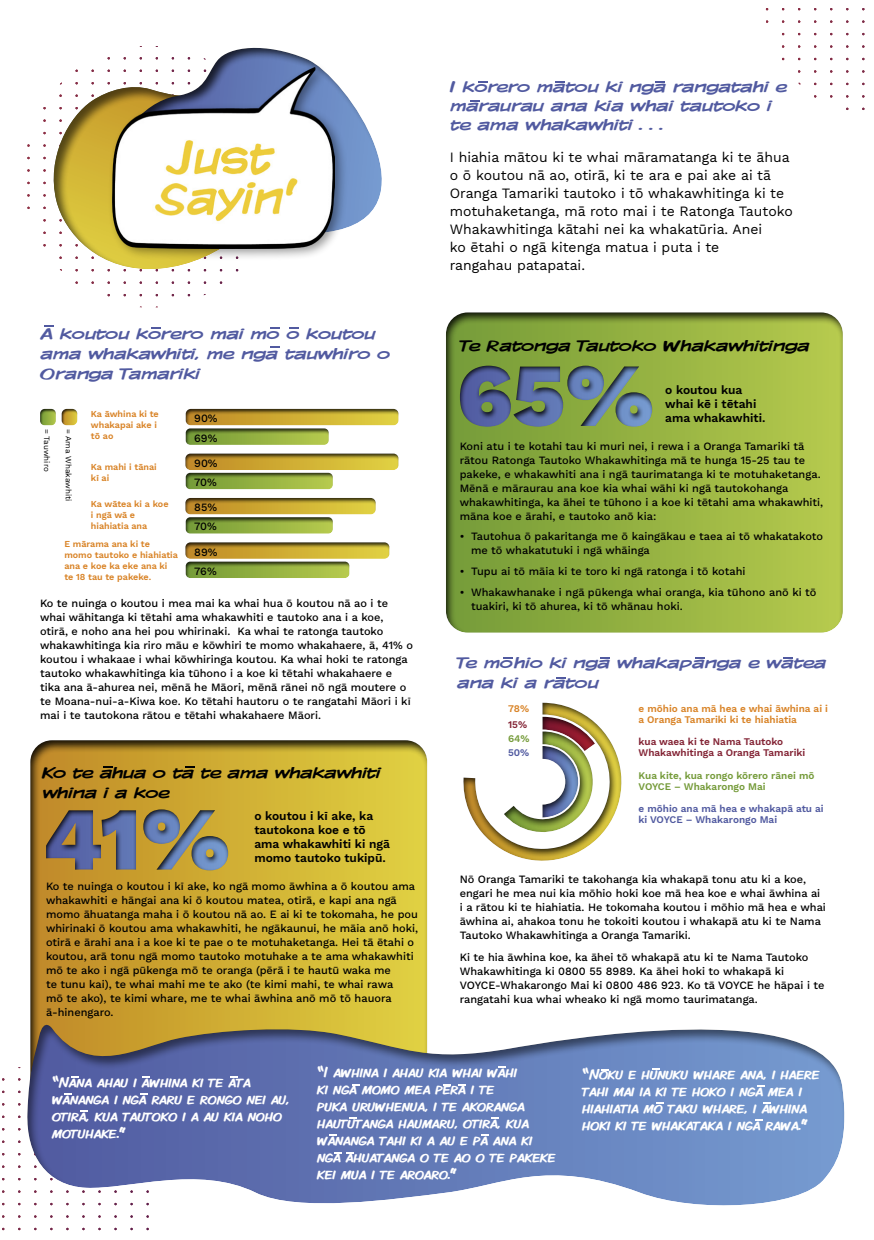
<style>
.page{position:relative;width:874px;height:1240px;background:#fff}
.page>*{position:absolute;margin:0;border:0;box-sizing:border-box;transform-origin:0 0}
.t1{font:16px/20px "Komika Display Wide";color:#515aa0}
.t2{font:16px/20px "Komika Display Wide";letter-spacing:-.01em;color:#000}
.t3{font:15px/17px "Komika Display Kaps";color:#fff}
.t4{font:14px/18px "Work Sans";color:#000}
.t5{font:12px/14px "Work Sans";color:#000}
.t6{font:11px/14px "Work Sans";color:#000}
.t7{font:10px/11px "Work Sans";color:#d98428}
.t8{font:10px/11px "Work Sans";color:#832435}
.t9{font:10px/11px "Work Sans";color:#759b3a}
.t10{font:10px/11px "Work Sans";color:#515aa0}
.t11{font:9px/11px "Work Sans";color:#d98428}
.t12{font:8px "Work Sans";color:#000}
</style>
<div class="page">
<div style="left:438px;top:306px;width:414px;height:327px;background:#000;opacity:.9"></div>
<div style="left:22px;top:734px;width:414px;height:366px;background:#000;opacity:.9"></div>
<svg style="left:27px;top:57px;width:212px;height:250px"></svg>
<div style="left:19px;top:1017px;width:834px;height:189px;background:#000;opacity:.5"></div>
<svg style="left:109px;top:46px;width:273px;height:181px"></svg>
<div style="left:108px;top:63px;width:240px;height:198px;background:#000;opacity:.4"></div>
<img style="left:113px;top:68px;width:221px;height:180px">
<div style="left:452px;top:358px;width:208px;height:69px;background:#000;opacity:.9"></div>
<div style="left:37px;top:802px;width:200px;height:69px;background:#000;opacity:.9"></div>
<div style="left:176px;top:402px;width:231px;height:24px;background:#000;opacity:.8"></div>
<div style="left:176px;top:421px;width:161px;height:24px;background:#000;opacity:.8"></div>
<div style="left:176px;top:466px;width:165px;height:24px;background:#000;opacity:.8"></div>
<div style="left:176px;top:510px;width:165px;height:24px;background:#000;opacity:.8"></div>
<div style="left:176px;top:554px;width:182px;height:24px;background:#000;opacity:.8"></div>
<div style="left:176px;top:446px;width:231px;height:24px;background:#000;opacity:.8"></div>
<div style="left:176px;top:491px;width:208px;height:24px;background:#000;opacity:.8"></div>
<div style="left:176px;top:535px;width:222px;height:24px;background:#000;opacity:.8"></div>
<div style="left:52px;top:402px;width:34px;height:24px;background:#000;opacity:.8"></div>
<div style="left:31px;top:402px;width:33px;height:24px;background:#000;opacity:.8"></div>
<svg style="left:463px;top:703px;width:159px;height:158px"></svg>
<div style="left:533px;top:710px;width:71px;height:42px;background:#000;opacity:.8"></div>
<svg style="left:478px;top:81px;width:9px;height:2px"></svg>
<svg style="left:470px;top:100px;width:9px;height:2px"></svg>
<svg style="left:556px;top:81px;width:9px;height:2px"></svg>
<svg style="left:656px;top:81px;width:9px;height:2px"></svg>
<svg style="left:103px;top:766px;width:10px;height:2px"></svg>
<svg style="left:349px;top:1117px;width:7px;height:2px"></svg>
<svg style="left:330px;top:1134px;width:7px;height:2px"></svg>
<svg style="left:482px;top:1134px;width:7px;height:2px"></svg>
<svg style="left:492px;top:1117px;width:7px;height:2px"></svg>
<svg style="left:66px;top:1077px;width:18px;height:4px"></svg>
<svg style="left:65px;top:1091px;width:7px;height:4px"></svg>
<svg style="left:80px;top:1103px;width:7px;height:15px"></svg>
<svg style="left:185px;top:766px;width:9px;height:2px"></svg>
<svg style="left:503px;top:657px;width:9px;height:2px"></svg>
<svg style="left:601px;top:657px;width:9px;height:2px"></svg>
<svg style="left:695px;top:657px;width:9px;height:2px"></svg>
<svg style="left:784px;top:657px;width:9px;height:2px"></svg>
<h1 class="t1" style="left:40px;top:323px;width:351px">A koutou korero mai mo o koutou ama whakawhiti, me nga tauwhiro o<br>Oranga Tamariki</h1>
<h1 class="t1" style="left:450px;top:77px;width:338px;line-height:19px">I korero matou ki nga rangatahi e maraurau ana kia whai tautoko i te ama whakawhiti . . .</h1>
<p class="t4" style="left:450px;top:148px;width:345px">I hiahia mātou ki te whai māramatanga ki te āhua o ō koutou nā ao, otirā, ki te ara e pai ake ai tā Oranga Tamariki tautoko i tō whakawhitinga ki te motuhaketanga, mā roto mai i te Ratonga Tautoko Whakawhitinga kātahi nei ka whakatūria. Anei<br>ko ētahi o ngā kitenga matua i puta i te<br>rangahau patapatai.</p>
<h1 class="t2" style="left:460px;top:335px;width:351px">Te Ratonga Tautoko Whakawhitinga</h1>
<p class="t5" style="left:665px;top:382px;width:93px">o koutou kua whai kē i tētahi</p>
<p class="t11" style="left:91px;top:408px;width:69px">Ka āwhina ki te whakapai ake i tō ao</p>
<p class="t11" style="left:91px;top:461px;width:67px">Ka mahi i tānai kī ai</p>
<p class="t11" style="left:91px;top:499px;width:79px">Ka wātea ki a koe i ngā wā e hiahiatia ana</p>
<p class="t11" style="left:64px;top:538px;width:115px">E mārama ana ki te momo tautoko e hiahiatia ana e koe ka eke ana ki te 18 tau te pakeke.</p>
<p class="t6" style="left:194px;top:411px;width:25px">90%</p>
<p class="t5" style="left:665px;top:410px;width:102px">ama whakawhiti.</p>
<p class="t6" style="left:194px;top:456px;width:25px">90%</p>
<p class="t6" style="left:194px;top:500px;width:24px">85%</p>
<p class="t6" style="left:194px;top:544px;width:25px">89%</p>
<p class="t12" style="left:53px;top:429px;width:44px;rotate:90deg">= Tauwhiro</p>
<p class="t12" style="left:75px;top:429px;width:74px;rotate:90deg">= Ama Whakawhiti</p>
<p class="t6" style="left:194px;top:430px;width:25px">69%</p>
<p class="t6" style="left:194px;top:475px;width:24px">70%</p>
<p class="t6" style="left:194px;top:519px;width:24px">70%</p>
<p class="t6" style="left:194px;top:564px;width:24px">76%</p>
<p class="t6" style="left:460px;top:439px;width:365px">Koni atu i te kotahi tau ki muri nei, i rewa i a Oranga Tamariki tā rātou Ratonga Tautoko Whakawhitinga mā te hunga 15-25 tau te pakeke, e whakawhiti ana i ngā taurimatanga ki te motuhaketanga.<br>Mēnā e māraurau ana koe kia whai wāhi ki ngā tautokohanga whakawhitinga, ka āhei te tūhono i a koe ki tētahi ama whakawhiti, māna koe e ārahi, e tautoko anō kia:</p>
<p class="t6" style="left:471px;top:528px;width:354px;text-indent:-11px">• Tautohua ō pakaritanga me ō kaingākau e taea ai tō whakatakoto me tō whakatutuki i ngā whāinga</p>
<p class="t6" style="left:460px;top:563px;width:287px">• Tupu ai tō māia ki te toro ki ngā ratonga i tō kotahi</p>
<p class="t6" style="left:471px;top:585px;width:347px;text-indent:-11px">• Whakawhanake i ngā pūkenga whai oranga, kia tūhono anō ki tō tuakiri, ki tō ahurea, ki tō whānau hoki.</p>
<p class="t6" style="left:40px;top:596px;width:374px">Ko te nuinga o koutou i mea mai ka whai hua ō koutou nā ao i te whai wāhitanga ki tētahi ama whakawhiti e tautoko ana i a koe, otirā, e noho ana hei pou whirinaki. Ka whai te ratonga tautoko whakawhitinga kia riro māu e kōwhiri te momo whakahaere, ā, 41% o koutou i whakaae i whai kōwhiringa koutou. Ka whai hoki te ratonga tautoko whakawhitinga kia tūhono i a koe ki tētahi whakahaere e tika ana ā-ahurea nei, mēnā he Māori, mēnā rānei nō ngā moutere o te Moana-nui-a-Kiwa koe. Ko tētahi hautoru o te rangatahi Māori i kī mai i te tautokona rātou e tētahi whakahaere Māori.</p>
<h1 class="t1" style="left:457px;top:652px;width:371px">Te mohio ki nga whakapanga e watea ana ki a ratou</h1>
<p class="t7" style="left:639px;top:703px;width:191px">e mōhio ana mā hea e whai āwhina ai i a Oranga Tamariki ki te hiahiatia</p>
<p class="t8" style="left:639px;top:736px;width:168px">kua waea ki te Nama Tautoko<br>Whakawhitinga a Oranga Tamariki</p>
<p class="t9" style="left:639px;top:769px;width:177px">Kua kite, kua rongo kōrero rānei mō<br>VOYCE – Whakarongo Mai</p>
<p class="t10" style="left:639px;top:803px;width:187px">e mōhio ana mā hea e whakapā atu ai ki VOYCE – Whakarongo Mai</p>
<p class="t7" style="left:508px;top:703px;width:23px">78%</p>
<p class="t8" style="left:508px;top:719px;width:21px">15%</p>
<p class="t9" style="left:508px;top:732px;width:23px">64%</p>
<p class="t10" style="left:508px;top:747px;width:23px">50%</p>
<h1 class="t2" style="left:42px;top:762px;width:340px">Ko te ahua o ta te ama whakawhiti whina i a koe</h1>
<p class="t5" style="left:254px;top:809px;width:137px">o koutou i kī ake, ka tautokona koe e tō ama whakawhiti ki ngā momo tautoko tukipū.</p>
<p class="t6" style="left:46px;top:879px;width:374px">Ko te nuinga o koutou i kī ake, ko ngā momo āwhina a ō koutou ama whakawhiti e hāngai ana ki ō koutou matea, otirā, e kapi ana ngā momo āhuatanga maha i ō koutou nā ao. E ai ki te tokomaha, he pou whirinaki ō koutou ama whakawhiti, he ngākaunui, he māia anō hoki, otirā e ārahi ana i a koe ki te pae o te motuhaketanga. Hei tā ētahi o koutou, arā tonu ngā momo tautoko motuhake a te ama whakawhiti mō te ako i ngā pūkenga mō te oranga (pērā i te hautū waka me<br>te tunu kai), te whai mahi me te ako (te kimi mahi, te whai rawa<br>mō te ako), te kimi whare, me te whai āwhina anō mō tō hauora ā-hinengaro.</p>
<p class="t6" style="left:460px;top:872px;width:368px">Nō Oranga Tamariki te takohanga kia whakapā tonu atu ki a koe, engari he mea nui kia mōhio hoki koe mā hea koe e whai āwhina ai i a rātou ki te hiahiatia. He tokomaha koutou i mōhio mā hea e whai āwhina ai, ahakoa tonu he tokoiti koutou i whakapā atu ki te Nama Tautoko Whakawhitinga a Oranga Tamariki.</p>
<p class="t6" style="left:460px;top:950px;width:366px">Ki te hia āwhina koe, ka āhei tō whakapā atu ki te Nama Tautoko Whakawhitinga ki 0800 55 8989. Ka āhei hoki to whakapā ki VOYCE-Whakarongo Mai ki 0800 486 923. Ko tā VOYCE he hāpai i te rangatahi kua whai wheako ki ngā momo taurimatanga.</p>
<h2 class="t3" style="left:52px;top:1073px;width:239px">“Nana ahau i awhina ki te ata wananga i nga raru e rongo nei au, otira, kua tautoko i a au kia noho motuhake.”</h2>
<h2 class="t3" style="left:317px;top:1063px;width:240px">“I awhina i ahau kia whai wahi<br>ki nga momo mea pera i te<br>puka uruwhenua, i te akoranga haututanga haumaru, otira, kua wananga tahi ki a au e pa ana ki nga ahuatanga o te ao o te pakeke kei mua i te aroaro.”</h2>
<h2 class="t3" style="left:582px;top:1065px;width:239px">“Noku e hunuku whare ana, i haere tahi mai ia ki te hoko i nga mea i hiahiatia mo taku whare, i awhina hoki ki te whakataka i nga rawa.”</h2>
</div>
